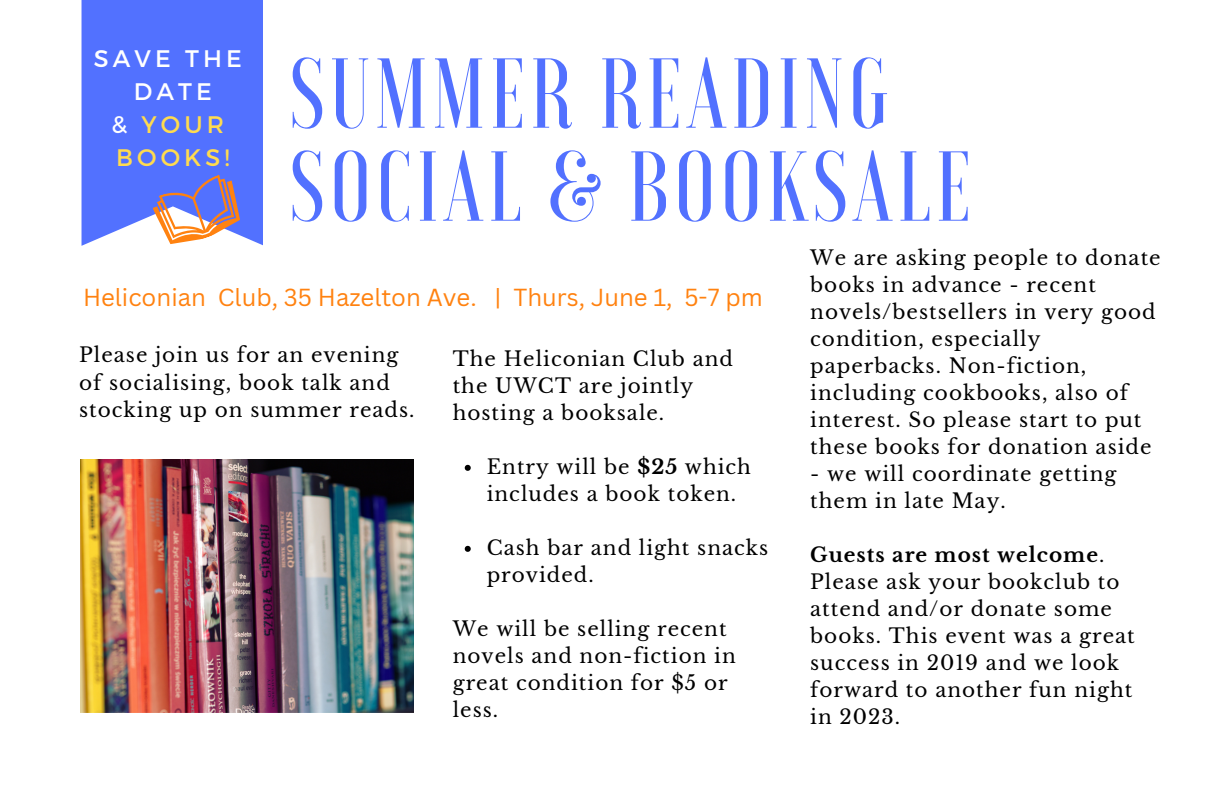
<style>
.page{position:relative;width:1224px;height:792px;background:#fff}
.page>*{position:absolute;margin:0;border:0;box-sizing:border-box;transform-origin:0 0}
.t1{font:500 99.2px/93px "Voga";letter-spacing:.05em;color:#5271ff}
.t2{font:24px "Canva Sans";color:#ff8210}
.t3{font:24px/33px "Montserrat";letter-spacing:.17em;color:#fff;text-align:center}
.t4{font:20px/27px "Libre Baskerville";letter-spacing:.05em;color:#000}
.s1{color:#ffdb4f}
.s2{font-weight:700}
</style>
<div class="page">
<img style="left:80px;top:459px;width:333px;height:254px">
<div style="left:82px;top:0;width:181px;height:246px;background:#5271ff"></div>
<svg style="left:152px;top:173px;width:95px;height:73px"></svg>
<svg style="left:465px;top:465px;width:6px;height:6px"></svg>
<svg style="left:465px;top:546px;width:6px;height:6px"></svg>
<p class="t3" style="left:94px;top:41px;width:149px">SAVE THE<br>DATE<br>&amp; <span class="s1">YOUR<br>BOOKS!</span></p>
<h1 class="t1" style="left:289px;top:47px;width:684px">SUMMER READING<br>SOCIAL &amp; BOOKSALE</h1>
<p class="t2" style="left:83px;top:281px;width:681px">Heliconian Club, 35 Hazelton Ave. | Thurs, June 1, 5-7 pm</p>
<p class="t4" style="left:79px;top:342px;width:337px;line-height:27.6px">Please join us for an evening of socialising, book talk and stocking up on summer reads.</p>
<p class="t4" style="left:453px;top:345px;width:282px">The Heliconian Club and the UWCT are jointly hosting a booksale.</p>
<p class="t4" style="left:487px;top:453px;width:266px">Entry will be <span class="s2">$25</span> which includes a book token.</p>
<p class="t4" style="left:487px;top:534px;width:283px">Cash bar and light snacks provided.</p>
<p class="t4" style="left:453px;top:615px;width:285px">We will be selling recent novels and non-fiction in great condition for $5 or less.</p>
<p class="t4" style="left:810px;top:244px;width:352px">We are asking people to donate books in advance - recent novels/bestsellers in very good condition, especially paperbacks. Non-fiction, including cookbooks, also of interest. So please start to put these books for donation aside</p>
<p class="t4" style="left:810px;top:460px;width:308px">- we will coordinate getting them in late May.</p>
<p class="t4" style="left:810px;top:541px;width:326px"><span class="s2">Guests are most welcome</span>.<br>Please ask your bookclub to attend and/or donate some books. This event was a great success in 2019 and we look forward to another fun night in 2023.</p>
</div>
